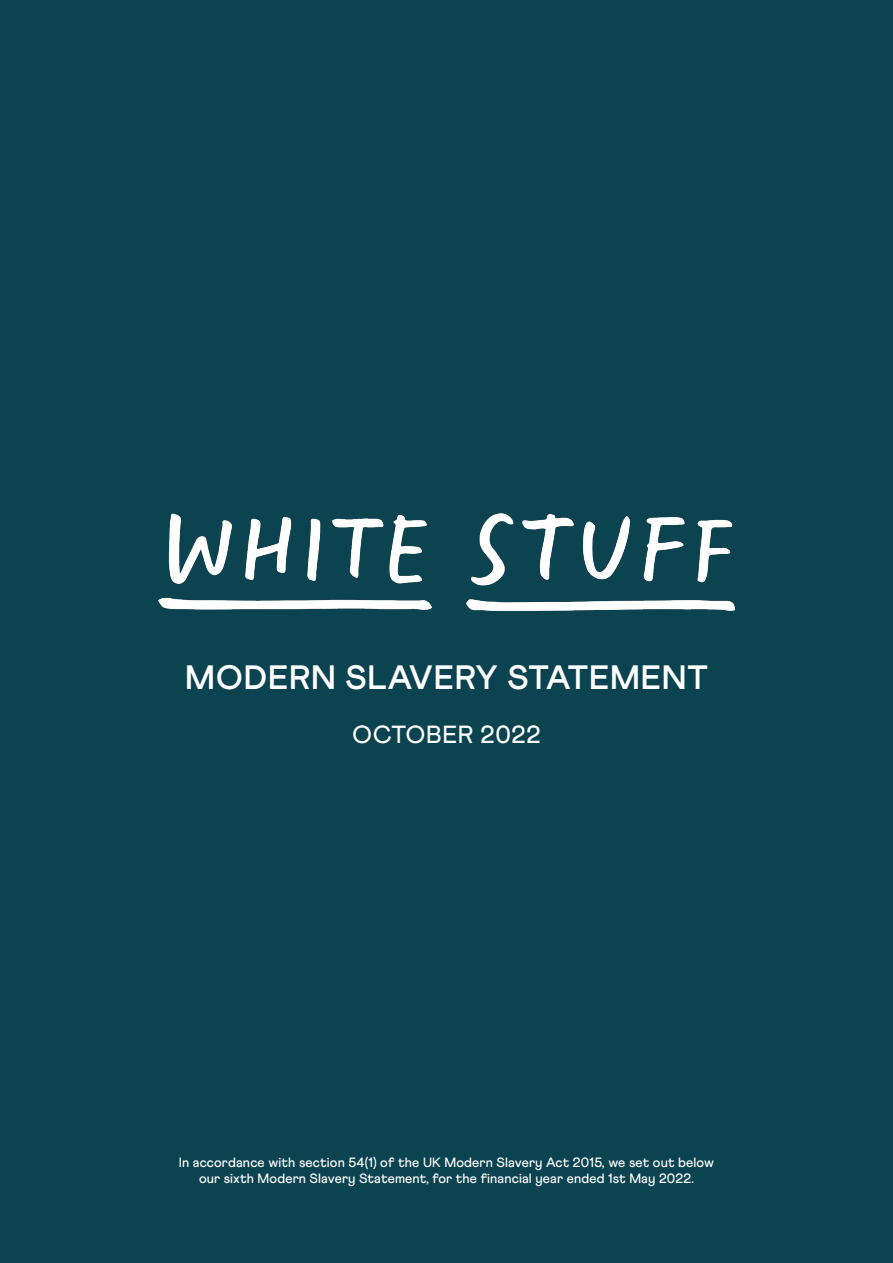
<style>
.page{position:relative;width:893px;height:1263px;background:#0c4350}
.page>*{position:absolute;margin:0;border:0;box-sizing:border-box;transform-origin:0 0}
.t1{font:700 33.75px "Athletics";letter-spacing:.025em;color:#fff}
.t2{font:500 24.75px "Athletics";letter-spacing:.025em;color:#fff}
.t3{font:500 13.5px/16.2px "Athletics";letter-spacing:.01em;color:#fff;text-align:center}
</style>
<div class="page">
<img style="left:159px;top:513px;width:575px;height:97px">
<h1 class="t1" style="left:185px;top:657px;width:524px">MODERN SLAVERY STATEMENT</h1>
<h2 class="t2" style="left:352px;top:720px;width:190px">OCTOBER 2022</h2>
<p class="t3" style="left:179px;top:1154px;width:537px">In accordance with section 54(1) of the UK Modern Slavery Act 2015, we set out below our sixth Modern Slavery Statement, for the financial year ended 1st May 2022.</p>
</div>
